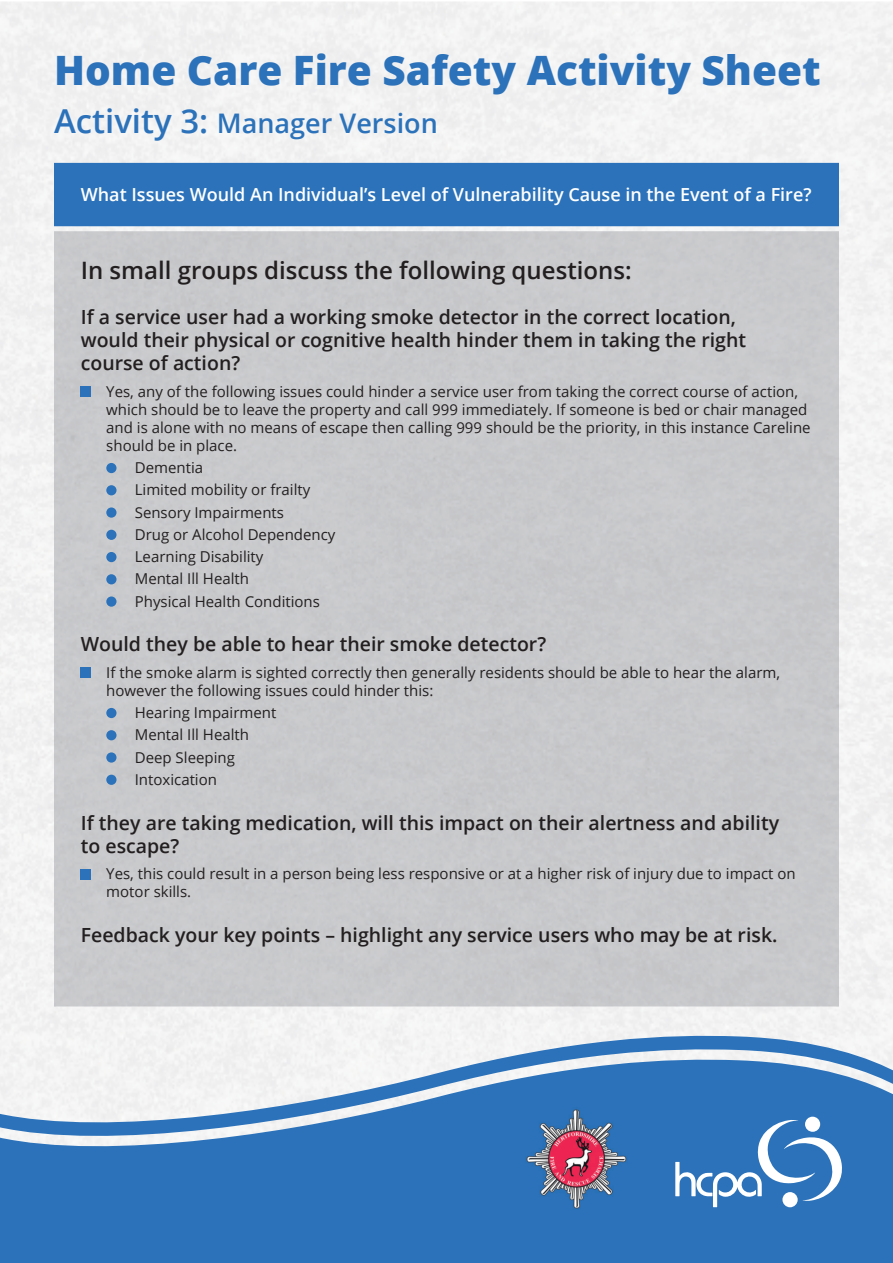
<style>
.page{position:relative;width:893px;height:1263px;background:#fff}
.page>*{position:absolute;margin:0;border:0;box-sizing:border-box;transform-origin:0 0}
.t1{font:800 40.5px "Open Sans";color:#2b72ba}
.t2{font:600 27px "Open Sans";color:#2b72ba}
.t3{font:600 24px "Open Sans";color:#231f20}
.t4{font:600 19.5px/23.4px "Open Sans";color:#231f20}
.t5{font:600 18px "Open Sans";color:#fff}
.t6{font:15px/22.2px "Open Sans";color:#231f20}
.s1{font-size:33px}
</style>
<div class="page">
<div style="left:0;top:1151px;width:893px;height:112px;background:#2b72ba"></div>
<svg style="left:0;top:1034px;width:893px;height:117px"></svg>
<div style="left:54px;top:163px;width:785px;height:63px;background:#2b72ba"></div>
<div style="left:805px;top:1117px;width:15px;height:15px;background:#fff;border-radius:50%"></div>
<svg style="left:675px;top:1120px;width:167px;height:87px"></svg>
<img style="left:525px;top:1107px;width:102px;height:103px">
<div style="left:54px;top:231px;width:785px;height:775px;background:#c8c9cc"></div>
<div style="left:81px;top:387px;width:10px;height:10px;background:#2b72ba"></div>
<div style="left:106px;top:463px;width:11px;height:10px;background:#2b72ba;border-radius:50%"></div>
<div style="left:106px;top:485px;width:11px;height:10px;background:#2b72ba;border-radius:50%"></div>
<div style="left:106px;top:507px;width:11px;height:11px;background:#2b72ba;border-radius:50%"></div>
<div style="left:106px;top:530px;width:11px;height:10px;background:#2b72ba;border-radius:50%"></div>
<div style="left:106px;top:552px;width:11px;height:10px;background:#2b72ba;border-radius:50%"></div>
<div style="left:106px;top:574px;width:11px;height:10px;background:#2b72ba;border-radius:50%"></div>
<div style="left:106px;top:596px;width:11px;height:11px;background:#2b72ba;border-radius:50%"></div>
<div style="left:81px;top:667px;width:10px;height:11px;background:#2b72ba"></div>
<div style="left:106px;top:708px;width:11px;height:10px;background:#2b72ba;border-radius:50%"></div>
<div style="left:106px;top:730px;width:11px;height:10px;background:#2b72ba;border-radius:50%"></div>
<div style="left:106px;top:752px;width:11px;height:11px;background:#2b72ba;border-radius:50%"></div>
<div style="left:106px;top:775px;width:11px;height:10px;background:#2b72ba;border-radius:50%"></div>
<div style="left:81px;top:869px;width:10px;height:10px;background:#2b72ba"></div>
<h1 class="t1" style="left:54px;top:39px;width:768px">Home Care Fire Safety Activity Sheet</h1>
<h2 class="t2" style="left:54px;top:105px;width:385px"><span class="s1">Activity 3:</span> Manager Version</h2>
<p class="t5" style="left:81px;top:183px;width:732px">What Issues Would An Individual’s Level of Vulnerability Cause in the Event of a Fire?</p>
<h3 class="t3" style="left:81px;top:254px;width:552px">In small groups discuss the following questions:</h3>
<h3 class="t4" style="left:81px;top:304px;width:667px">If a service user had a working smoke detector in the correct location, would their physical or cognitive health hinder them in taking the right course of action?</h3>
<p class="t6" style="left:106px;top:382px;width:706px;line-height:18px">Yes, any of the following issues could hinder a service user from taking the correct course of action, which should be to leave the property and call 999 immediately. If someone is bed or chair managed and is alone with no means of escape then calling 999 should be the priority, in this instance Careline should be in place.</p>
<p class="t6" style="left:135px;top:456px;width:202px">Dementia<br>Limited mobility or frailty<br>Sensory Impairments<br>Drug or Alcohol Dependency<br>Learning Disability<br>Mental Ill Health<br>Physical Health Conditions</p>
<h3 class="t4" style="left:81px;top:632px;width:467px">Would they be able to hear their smoke detector?</h3>
<p class="t6" style="left:106px;top:663px;width:675px;line-height:18px">If the smoke alarm is sighted correctly then generally residents should be able to hear the alarm, however the following issues could hinder this:</p>
<p class="t6" style="left:135px;top:701px;width:143px">Hearing Impairment<br>Mental Ill Health<br>Deep Sleeping<br>Intoxication</p>
<h3 class="t4" style="left:81px;top:810px;width:700px">If they are taking medication, will this impact on their alertness and ability to escape?</h3>
<p class="t6" style="left:106px;top:865px;width:691px;line-height:18px">Yes, this could result in a person being less responsive or at a higher risk of injury due to impact on motor skills.</p>
<h3 class="t4" style="left:81px;top:923px;width:698px">Feedback your key points – highlight any service users who may be at risk.</h3>
</div>
